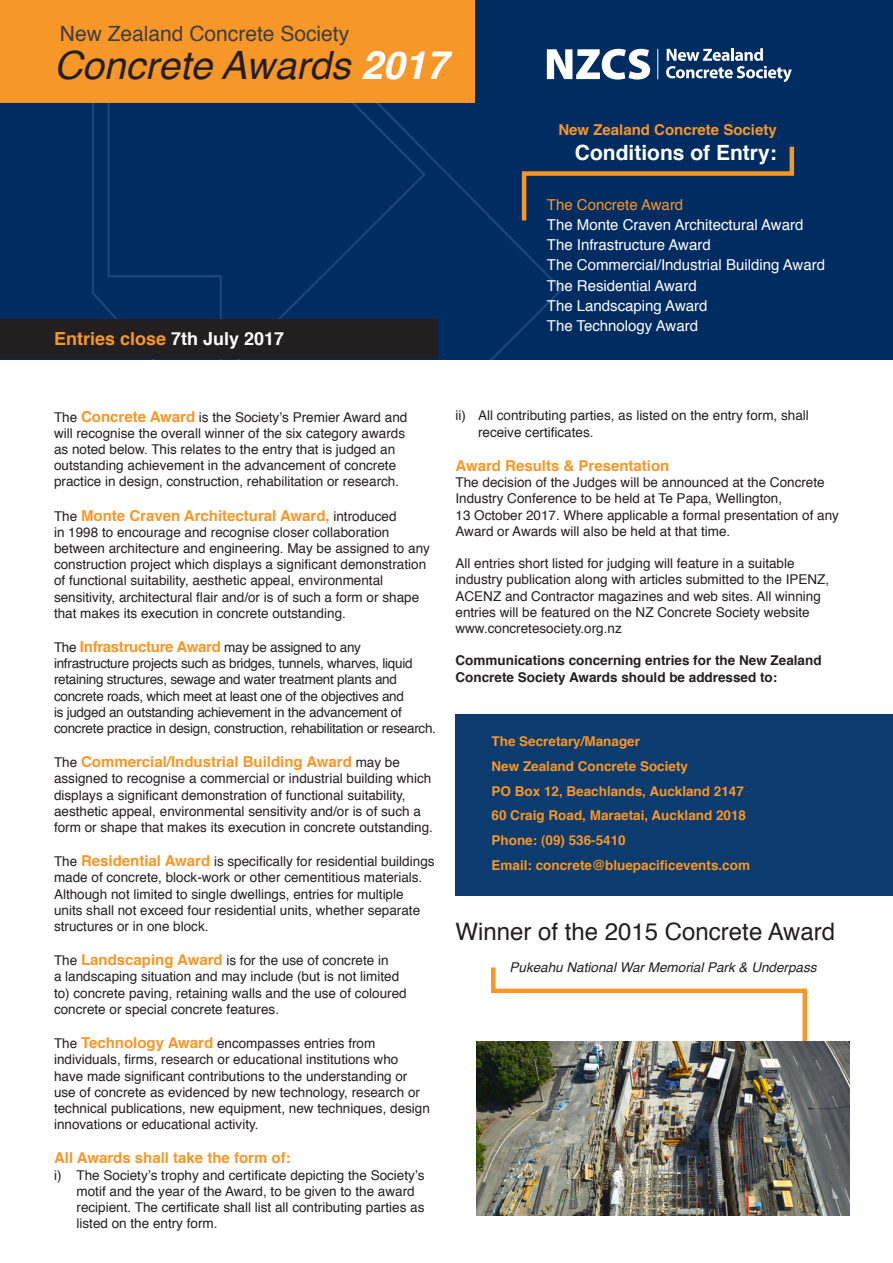
<style>
.page{position:relative;width:893px;height:1263px;background:#fff}
.page>*{position:absolute;margin:0;border:0;box-sizing:border-box;transform-origin:0 0}
.t1{font:italic 39px "Helvetica";color:#231f20}
.t2{font:24px "Helvetica";color:#231f20}
.t3{font:21px "Helvetica";color:#3e3e3f}
.t4{font:700 21px "Helvetica";color:#fff}
.t5{font:700 18px "Helvetica";color:#f79727}
.t6{font:700 15px "Helvetica";color:#f79727}
.t7{font:15px "Helvetica";color:#fff}
.t8{font:15px "Helvetica";color:#f79727}
.t9{font:13.5px/16.2px "Helvetica";color:#231f20}
.t10{font:13.5px/16.2px "Helvetica";letter-spacing:-.02em;color:#231f20}
.t11{font:700 13.5px "Helvetica";color:#f79727}
.t12{font:700 13.5px/16.2px "Helvetica";color:#231f20}
.t13{font:italic 13.5px "Helvetica";color:#231f20}
.s1{font-weight:700;color:#fff}
.s2{color:#fff}
.s3{font-weight:700;font-size:15px;color:#f79727}
.s4{font-weight:400;font-size:13.5px;color:#231f20}
</style>
<div class="page">
<div style="left:0;top:0;width:893px;height:359px;background:#002c62"></div>
<svg style="left:90px;top:49px;width:473px;height:310px"></svg>
<div style="left:455px;top:714px;width:438px;height:182px;background:#0b3b6f"></div>
<div style="left:0;top:0;width:475px;height:103px;background:#f79727"></div>
<svg style="left:489px;top:967px;width:320px;height:75px"></svg>
<div style="left:0;top:320px;width:437px;height:39px;background:#231f20"></div>
<svg style="left:547px;top:49px;width:103px;height:31px"></svg>
<svg style="left:666px;top:48px;width:126px;height:34px"></svg>
<hr style="left:657px;top:49px;width:1px;height:30px;background:#fff">
<img style="left:477px;top:1042px;width:372px;height:173px">
<svg style="left:520px;top:142px;width:275px;height:83px"></svg>
<p class="t3" style="left:60px;top:17px;width:291px">New Zealand Concrete Society</p>
<p class="t1" style="left:54px;top:34px;width:395px">Concrete Awards <span class="s1">2017</span></p>
<p class="t5" style="left:54px;top:324px;width:232px">Entries close <span class="s2">7th July 2017</span></p>
<p class="t6" style="left:558px;top:117px;width:220px">New Zealand Concrete Society</p>
<p class="t4" style="left:575px;top:135px;width:203px">Conditions of Entry:</p>
<p class="t8" style="left:547px;top:193px;width:138px">The Concrete Award</p>
<p class="t7" style="left:547px;top:213px;width:258px">The Monte Craven Architectural Award</p>
<p class="t7" style="left:547px;top:233px;width:165px">The Infrastructure Award</p>
<p class="t7" style="left:547px;top:254px;width:280px">The Commercial/Industrial Building Award</p>
<p class="t7" style="left:547px;top:274px;width:151px">The Residential Award</p>
<p class="t7" style="left:547px;top:294px;width:162px">The Landscaping Award</p>
<p class="t7" style="left:547px;top:314px;width:153px">The Technology Award</p>
<p class="t9" style="left:54px;top:409px;width:355px">The <span class="s3">Concrete Award</span> is the Society’s Premier Award and will recognise the overall winner of the six category awards as noted below. This relates to the entry that is judged an outstanding achievement in the advancement of concrete practice in design, construction, rehabilitation or research.</p>
<p class="t6" style="left:54px;top:503px;width:344px"><span class="s4">The</span> Monte Craven Architectural Award, <span class="s4">introduced</span></p>
<p class="t9" style="left:54px;top:524px;width:377px">in 1998 to encourage and recognise closer collaboration between architecture and engineering. May be assigned to any construction project which displays a significant demonstration of functional suitability, aesthetic appeal, environmental sensitivity, architectural flair and/or is of such a form or shape that makes its execution in concrete outstanding.</p>
<p class="t10" style="left:54px;top:640px;width:384px">The <span class="s3">Infrastructure Award</span> may be assigned to any infrastructure projects such as bridges, tunnels, wharves, liquid retaining structures, sewage and water treatment plants and concrete roads, which meet at least one of the objectives and<br>is judged an outstanding achievement in the advancement of concrete practice in design, construction, rehabilitation or research.</p>
<p class="t6" style="left:54px;top:750px;width:347px"><span class="s4">The</span> Commercial/Industrial Building Award <span class="s4">may be</span></p>
<p class="t9" style="left:54px;top:771px;width:380px">assigned to recognise a commercial or industrial building which displays a significant demonstration of functional suitability, aesthetic appeal, environmental sensitivity and/or is of such a form or shape that makes its execution in concrete outstanding.</p>
<p class="t9" style="left:54px;top:854px;width:382px">The <span class="s3">Residential Award</span> is specifically for residential buildings made of concrete, block-work or other cementitious materials.<br>Although not limited to single dwellings, entries for multiple units shall not exceed four residential units, whether separate structures or in one block.</p>
<p class="t9" style="left:54px;top:953px;width:354px">The <span class="s3">Landscaping Award</span> is for the use of concrete in<br>a landscaping situation and may include (but is not limited to) concrete paving, retaining walls and the use of coloured concrete or special concrete features.</p>
<p class="t9" style="left:54px;top:1036px;width:377px">The <span class="s3">Technology Award</span> encompasses entries from individuals, firms, research or educational institutions who have made significant contributions to the understanding or use of concrete as evidenced by new technology, research or technical publications, new equipment, new techniques, design innovations or educational activity.</p>
<p class="t6" style="left:54px;top:1146px;width:238px">All Awards shall take the form of:</p>
<p class="t9" style="left:76px;top:1167px;width:350px;text-indent:-22px">i) The Society’s trophy and certificate depicting the Society’s motif and the year of the Award, to be given to the award recipient. The certificate shall list all contributing parties as listed on the entry form.</p>
<p class="t9" style="left:478px;top:408px;width:332px;text-indent:-22px">ii) All contributing parties, as listed on the entry form, shall receive certificates.</p>
<p class="t6" style="left:455px;top:453px;width:215px">Award Results &amp; Presentation</p>
<p class="t9" style="left:455px;top:475px;width:385px">The decision of the Judges will be announced at the Concrete Industry Conference to be held at Te Papa, Wellington,<br>13 October 2017. Where applicable a formal presentation of any Award or Awards will also be held at that time.</p>
<p class="t9" style="left:455px;top:556px;width:375px">All entries short listed for judging will feature in a suitable industry publication along with articles submitted to the IPENZ, ACENZ and Contractor magazines and web sites. All winning entries will be featured on the NZ Concrete Society website www.concretesociety.org.nz</p>
<p class="t12" style="left:455px;top:653px;width:368px">Communications concerning entries for the New Zealand<br>Concrete Society Awards should be addressed to:</p>
<p class="t11" style="left:491px;top:731px;width:150px">The Secretary/Manager</p>
<p class="t11" style="left:491px;top:755px;width:198px">New Zealand Concrete Society</p>
<p class="t11" style="left:491px;top:780px;width:254px">PO Box 12, Beachlands, Auckland 2147</p>
<p class="t11" style="left:491px;top:805px;width:256px">60 Craig Road, Maraetai, Auckland 2018</p>
<p class="t11" style="left:491px;top:829px;width:136px">Phone: (09) 536-5410</p>
<p class="t11" style="left:491px;top:854px;width:260px">Email: concrete@bluepacificevents.com</p>
<p class="t2" style="left:455px;top:913px;width:381px">Winner of the 2015 Concrete Award</p>
<p class="t13" style="left:509px;top:957px;width:309px">Pukeahu National War Memorial Park &amp; Underpass</p>
</div>
